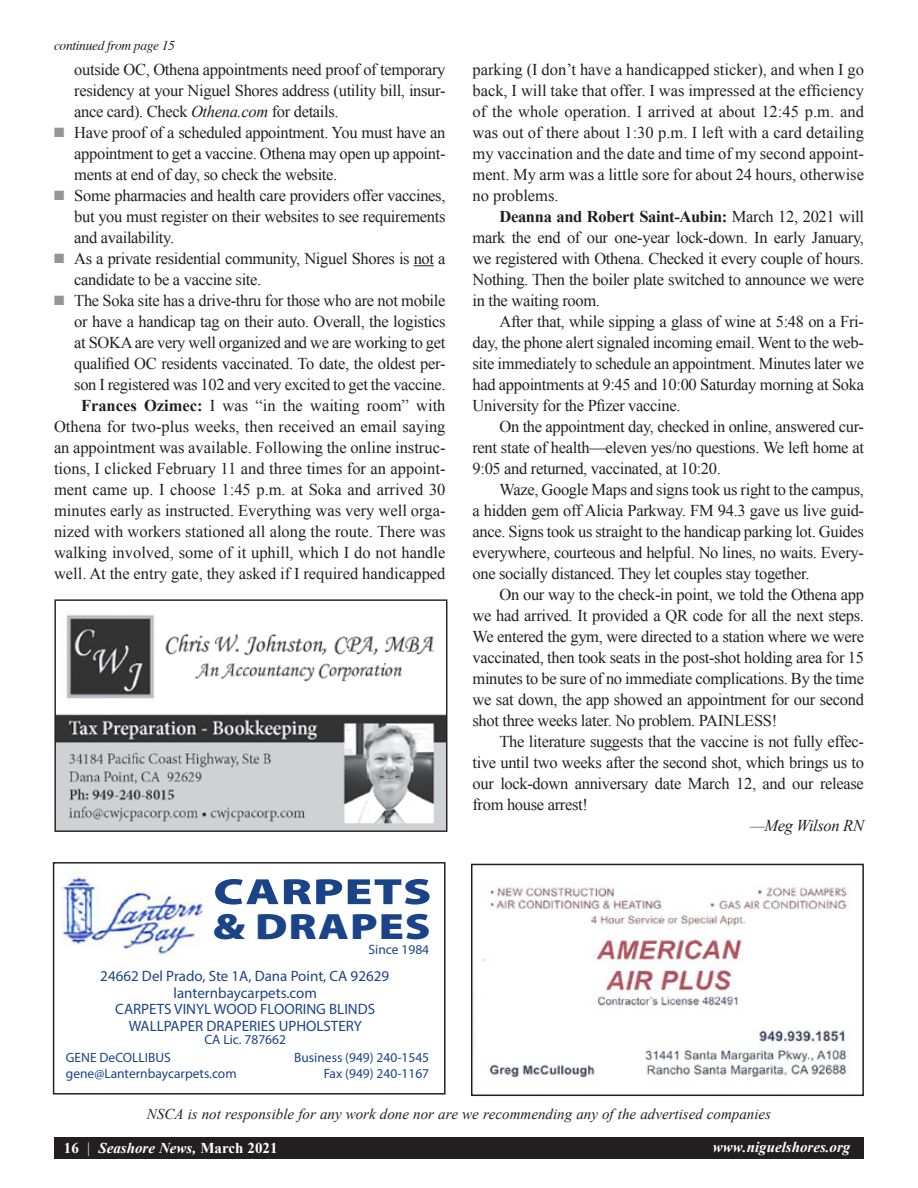
<style>
.page{position:relative;width:918px;height:1188px;background:#fff}
.page>*{position:absolute;margin:0;border:0;box-sizing:border-box;transform-origin:0 0}
.t1{font:900 36.75px "Myriad Pro";letter-spacing:.02em;color:#1b4387;scale:1.38 1}
.t2{font:900 36.75px "Myriad Pro";letter-spacing:.02em;color:#1b4387;scale:1.25 1}
.Body_Subhead{font:16.5px/21px "Times New Roman";letter-spacing:-.02em;color:#231f20;text-align:justify}
.body_copy{font:16.5px/21px "Times New Roman";letter-spacing:-.02em;color:#231f20;text-align:justify}
.Byline{font:italic 16.5px "Times New Roman";letter-spacing:-.02em;color:#231f20}
.t3{font:15px "Myriad Pro";color:#1b4387}
.t4{font:italic 15px "Times New Roman";color:#231f20}
.t5{font:italic 700 15px "Times New Roman";color:#fff}
.t6{font:13.5px "Myriad Pro";color:#1b4387}
.t7{font:italic 13.5px "Times";letter-spacing:-.025em;color:#231f20}
.s1{font-style:italic}
.s2{color:#939598}
.s3{font-weight:700}
.s4{font-style:normal}
.s5{font-weight:400;font-style:normal}
</style>
<div class="page">
<div style="left:54px;top:1137px;width:810px;height:21px;background:#231f20"></div>
<svg style="left:414px;top:265px;width:20px;height:1px"></svg>
<img style="left:482px;top:887px;width:365px;height:191px">
<div style="left:471px;top:864px;width:393px;height:232px;border:2px solid #231f20"></div>
<div style="left:53px;top:862px;width:393px;height:233px;border:1px solid #231f20"></div>
<img style="left:61px;top:873px;width:142px;height:84px">
<img style="left:56px;top:614px;width:389px;height:216px">
<div style="left:54px;top:599px;width:393px;height:233px;border:1px solid #231f20"></div>
<p class="t7" style="left:54px;top:33px;width:123px">continued from page 15</p>
<p class="Body_Subhead" style="left:74px;top:59px;width:373px">outside OC, Othena appointments need proof of temporary residency at your Niguel Shores address (utility bill, insur&shy;ance card). Check <span class="s1">Othena.com</span> for details.</p>
<p class="Body_Subhead" style="left:74px;top:122px;width:373px;text-indent:-20px"><span class="s2">■</span> Have proof of a scheduled appointment. You must have an appointment to get a vaccine. Othena may open up appoint&shy;ments at end of day, so check the website.</p>
<p class="Body_Subhead" style="left:74px;top:185px;width:373px;text-indent:-20px"><span class="s2">■</span> Some pharmacies and health care providers offer vaccines, but you must register on their websites to see requirements and availability.</p>
<p class="Body_Subhead" style="left:74px;top:248px;width:373px;text-indent:-20px"><span class="s2">■</span> As a private residential community, Niguel Shores is not a candidate to be a vaccine site.</p>
<p class="Body_Subhead" style="left:74px;top:290px;width:373px;text-indent:-20px"><span class="s2">■</span> The Soka site has a drive-thru for those who are not mobile or have a handicap tag on their auto. Overall, the logistics at SOKA are very well organized and we are working to get qualified OC residents vaccinated. To date, the oldest per&shy;son I registered was 102 and very excited to get the vaccine.</p>
<p class="Body_Subhead" style="left:54px;top:395px;width:393px;text-indent:27px"><span class="s3">Frances Ozimec:</span> I was “in the waiting room” with Othena for two-plus weeks, then received an email saying an appointment was available. Following the online instruc&shy;tions, I clicked February 11 and three times for an appoint&shy;ment came up. I choose 1:45 p.m. at Soka and arrived 30 minutes early as instructed. Everything was very well orga&shy;nized with workers stationed all along the route. There was walking involved, some of it uphill, which I do not handle well. At the entry gate, they asked if I required handicapped</p>
<p class="t1" style="left:213px;top:867px;width:159px">CARPETS</p>
<p class="t2" style="left:213px;top:902px;width:176px">&amp; DRAPES</p>
<p class="t6" style="left:369px;top:941px;width:62px">Since 1984</p>
<p class="t3" style="left:100px;top:967px;width:290px">24662 Del Prado, Ste 1A, Dana Point, CA 92629</p>
<p class="t3" style="left:174px;top:984px;width:145px">lanternbaycarpets.com</p>
<p class="t3" style="left:115px;top:1000px;width:261px">CARPETS VINYL WOOD FLOORING BLINDS</p>
<p class="t3" style="left:129px;top:1017px;width:235px">WALLPAPER DRAPERIES UPHOLSTERY</p>
<p class="t6" style="left:204px;top:1032px;width:83px">CA Lic. 787662</p>
<p class="t6" style="left:294px;top:1049px;width:136px">Business (949) 240-1545</p>
<p class="t6" style="left:324px;top:1065px;width:107px">Fax (949) 240-1167</p>
<p class="t6" style="left:66px;top:1049px;width:107px">GENE DeCOLLIBUS</p>
<p class="t6" style="left:66px;top:1065px;width:172px">gene@Lanternbaycarpets.com</p>
<p class="Body_Subhead" style="left:472px;top:59px;width:393px">parking (I don’t have a handicapped sticker), and when I go back, I will take that offer. I was impressed at the efficiency of the whole operation. I arrived at about 12:45 p.m. and was out of there about 1:30 p.m. I left with a card detailing my vaccination and the date and time of my second appoint&shy;ment. My arm was a little sore for about 24 hours, otherwise no problems.</p>
<p class="Body_Subhead" style="left:472px;top:206px;width:393px;text-indent:27px"><span class="s3">Deanna and Robert Saint-Aubin:</span> March 12, 2021 will mark the end of our one-year lock-down. In early January, we registered with Othena. Checked it every couple of hours.<br>Nothing. Then the boiler plate switched to announce we were in the waiting room.</p>
<p class="body_copy" style="left:472px;top:311px;width:393px;text-indent:27px">After that, while sipping a glass of wine at 5:48 on a Fri&shy;day, the phone alert signaled incoming email. Went to the web&shy;site immediately to schedule an appointment. Minutes later we had appointments at 9:45 and 10:00 Saturday morning at Soka University for the Pfizer vaccine.</p>
<p class="body_copy" style="left:472px;top:416px;width:393px;text-indent:27px">On the appointment day, checked in online, answered cur&shy;rent state of health—eleven yes/no questions. We left home at 9:05 and returned, vaccinated, at 10:20.</p>
<p class="body_copy" style="left:472px;top:479px;width:393px;text-indent:27px">Waze, Google Maps and signs took us right to the campus, a hidden gem off Alicia Parkway. FM 94.3 gave us live guid&shy;ance. Signs took us straight to the handicap parking lot. Guides everywhere, courteous and helpful. No lines, no waits. Every&shy;one socially distanced. They let couples stay together.</p>
<p class="body_copy" style="left:472px;top:584px;width:393px;text-indent:27px">On our way to the check-in point, we told the Othena app we had arrived. It provided a QR code for all the next steps.<br>We entered the gym, were directed to a station where we were vaccinated, then took seats in the post-shot holding area for 15 minutes to be sure of no immediate complications. By the time we sat down, the app showed an appointment for our second shot three weeks later. No problem. PAINLESS!</p>
<p class="body_copy" style="left:472px;top:731px;width:393px;text-indent:27px">The literature suggests that the vaccine is not fully effec&shy;tive until two weeks after the second shot, which brings us to our lock-down anniversary date March 12, and our release from house arrest!</p>
<p class="Byline" style="left:750px;top:814px;width:115px">—Meg Wilson RN</p>
<p class="t4" style="left:147px;top:1103px;width:626px">NSCA is not responsible for any work done nor are we recommending any of the advertised companies</p>
<p class="t5" style="left:64px;top:1137px;width:215px"><span class="s4">16</span> <span class="s5">|</span> Seashore News, <span class="s4">March 2021</span></p>
<p class="t5" style="left:713px;top:1137px;width:139px">www.niguelshores.org</p>
</div>
